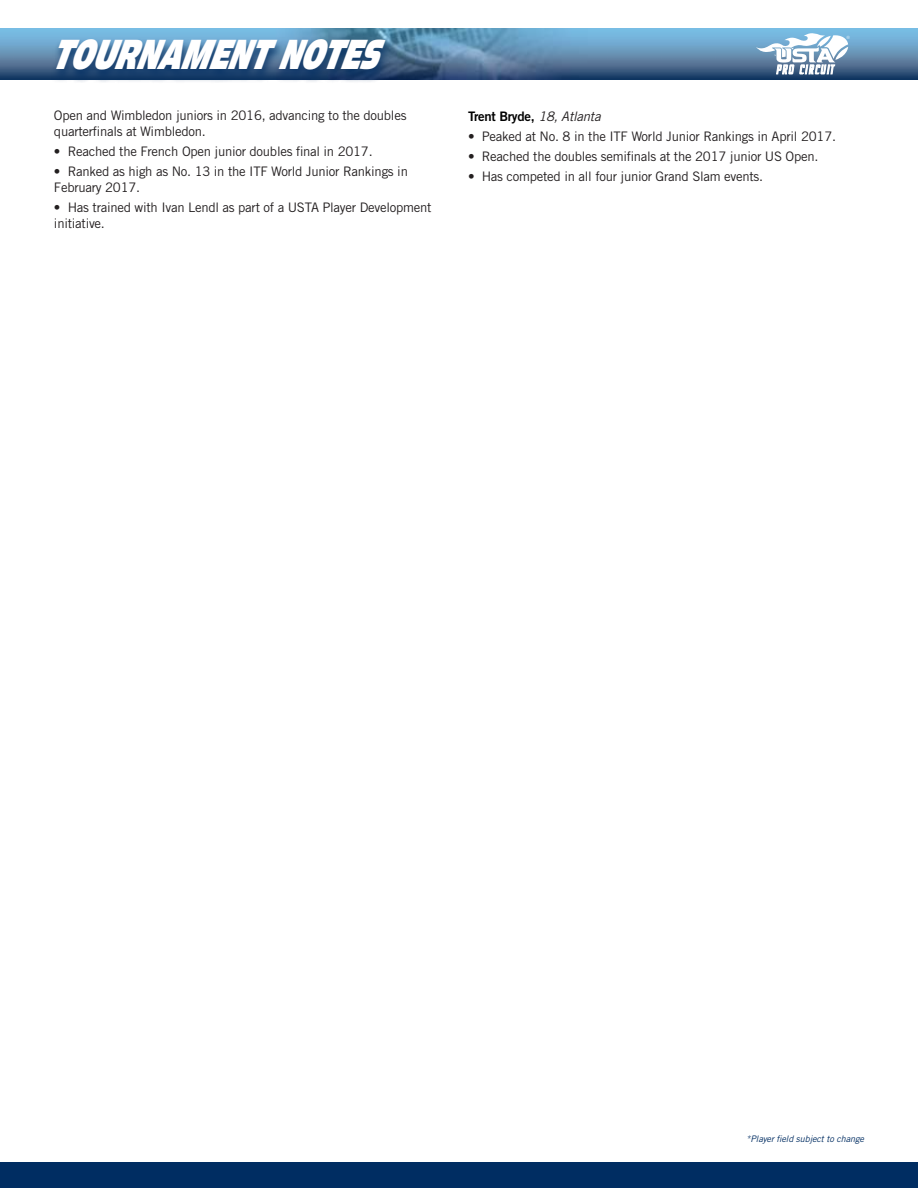
<style>
.page{position:relative;width:918px;height:1188px;background:#fff}
.page>*{position:absolute;margin:0;border:0;box-sizing:border-box;transform-origin:0 0}
.t1{font:italic 47.55px "Simian Text Gorilla";color:#fff;scale:.62 1}
.t2{font:13.2px/15.8px "Trade Gothic";letter-spacing:-.02em;color:#231f20}
.t3{font:13.2px "Trade Gothic Bold Two";letter-spacing:-.02em;color:#000}
.t4{font:italic 9px "Trade Gothic";letter-spacing:-.01em;color:#002d62}
.s1{font-family:"Trade Gothic";font-style:italic;color:#231f20}
</style>
<div class="page">
<img style="left:0;top:29px;width:918px;height:50px">
<div style="left:51px;top:38px;width:343px;height:46px;background:#002d62;opacity:.85"></div>
<svg style="left:756px;top:33px;width:94px;height:41px"></svg>
<div style="left:0;top:1162px;width:918px;height:26px;background:#002d62"></div>
<h1 class="t1" style="left:51px;top:27px;width:558px">TOURNAMENTNOTES</h1>
<p class="t2" style="left:54px;top:107px;width:354px">Open and Wimbledon juniors in 2016, advancing to the doubles quarterfinals at Wimbledon.</p>
<p class="t2" style="left:54px;top:143px;width:320px">• Reached the French Open junior doubles final in 2017.</p>
<p class="t2" style="left:54px;top:164px;width:355px">• Ranked as high as No. 13 in the ITF World Junior Rankings in<br>February 2017.</p>
<p class="t2" style="left:54px;top:200px;width:379px">• Has trained with Ivan Lendl as part of a USTA Player Development initiative.</p>
<p class="t3" style="left:468px;top:108px;width:134px">Trent Bryde, <span class="s1">18, Atlanta</span></p>
<p class="t2" style="left:468px;top:128px;width:370px">• Peaked at No. 8 in the ITF World Junior Rankings in April 2017.</p>
<p class="t2" style="left:468px;top:148px;width:352px">• Reached the doubles semifinals at the 2017 junior US Open.</p>
<p class="t2" style="left:468px;top:169px;width:297px">• Has competed in all four junior Grand Slam events.</p>
<p class="t4" style="left:746px;top:1133px;width:119px">*Player field subject to change</p>
</div>
